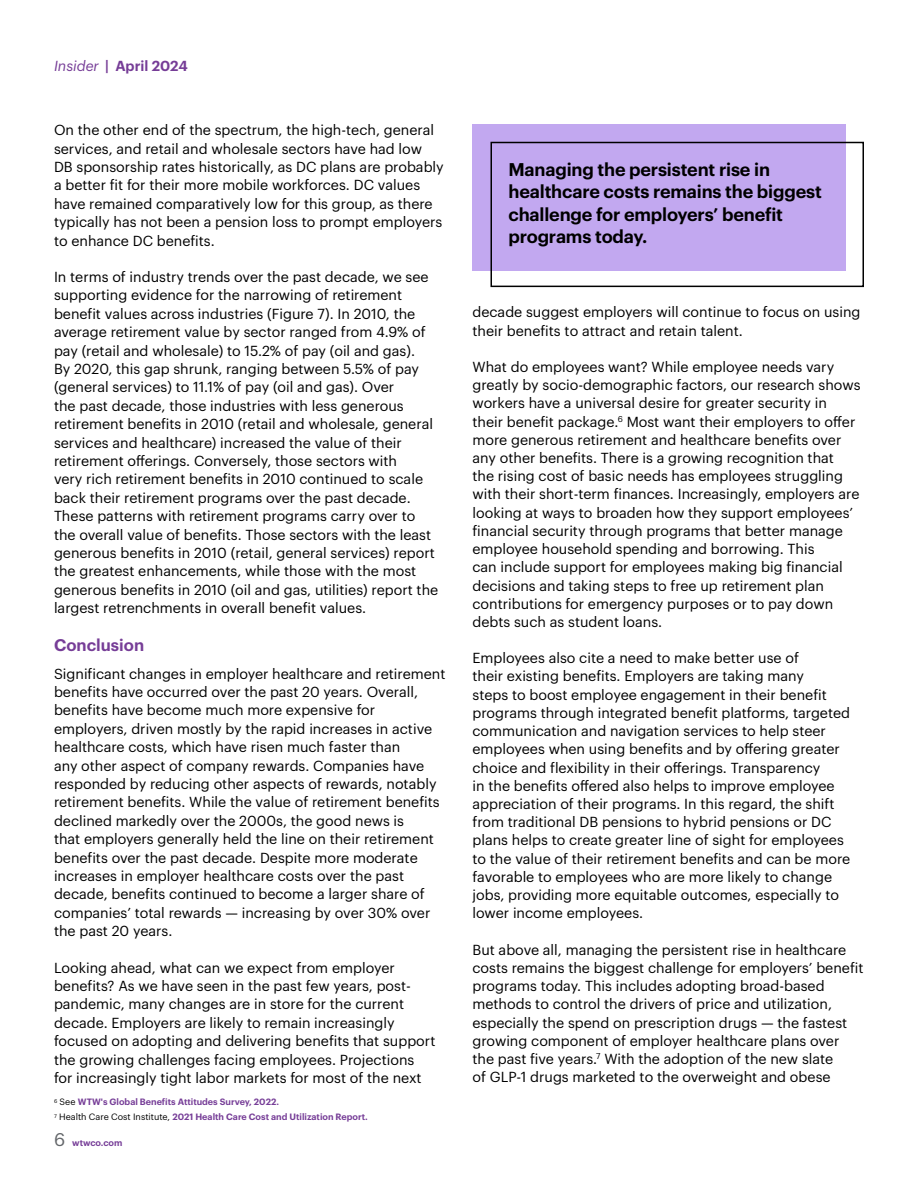
<style>
.page{position:relative;width:918px;height:1188px;background:#fff}
.page>*{position:absolute;margin:0;border:0;box-sizing:border-box;transform-origin:0 0}
.t1{font:600 18px/22.5px "Graphik";letter-spacing:-.01em;color:#000}
.t2{font:600 16.5px "Graphik";color:#763d97}
.t3{font:14.25px/18.5px "Graphik";color:#000}
.t4{font:600 14.25px "Graphik";color:#763d97}
.t5{font:600 9px/15px "Graphik";color:#763d97}
.s1{font-weight:400;font-style:italic}
.s2{font-weight:400;color:#000}
.s3{font-weight:400;font-size:18px;color:#63666a}
</style>
<div class="page">
<div style="left:490px;top:142px;width:374px;height:145px;border:2px solid #000"></div>
<div style="left:472px;top:124px;width:374px;height:146px;background:#c2a8f0"></div>
<p class="t4" style="left:54px;top:55px;width:135px"><span class="s1">Insider</span> | April 2024</p>
<p class="t3" style="left:54px;top:120px;width:391px">On the other end of the spectrum, the high-tech, general services, and retail and wholesale sectors have had low DB sponsorship rates historically, as DC plans are probably a better fit for their more mobile workforces. DC values have remained comparatively low for this group, as there typically has not been a pension loss to prompt employers to enhance DC benefits.</p>
<p class="t3" style="left:54px;top:266px;width:386px">In terms of industry trends over the past decade, we see supporting evidence for the narrowing of retirement benefit values across industries (Figure 7). In 2010, the average retirement value by sector ranged from 4.9% of pay (retail and wholesale) to 15.2% of pay (oil and gas).<br>By 2020, this gap shrunk, ranging between 5.5% of pay (general services) to 11.1% of pay (oil and gas). Over<br>the past decade, those industries with less generous retirement benefits in 2010 (retail and wholesale, general services and healthcare) increased the value of their retirement offerings. Conversely, those sectors with<br>very rich retirement benefits in 2010 continued to scale back their retirement programs over the past decade.<br>These patterns with retirement programs carry over to the overall value of benefits. Those sectors with the least generous benefits in 2010 (retail, general services) report the greatest enhancements, while those with the most generous benefits in 2010 (oil and gas, utilities) report the largest retrenchments in overall benefit values.</p>
<p class="t2" style="left:54px;top:633px;width:92px">Conclusion</p>
<p class="t3" style="left:54px;top:663px;width:393px">Significant changes in employer healthcare and retirement benefits have occurred over the past 20 years. Overall, benefits have become much more expensive for employers, driven mostly by the rapid increases in active healthcare costs, which have risen much faster than<br>any other aspect of company rewards. Companies have responded by reducing other aspects of rewards, notably retirement benefits. While the value of retirement benefits declined markedly over the 2000s, the good news is<br>that employers generally held the line on their retirement benefits over the past decade. Despite more moderate increases in employer healthcare costs over the past decade, benefits continued to become a larger share of companies’ total rewards — increasing by over 30% over the past 20 years.</p>
<p class="t3" style="left:54px;top:957px;width:383px">Looking ahead, what can we expect from employer benefits? As we have seen in the past few years, post&shy;pandemic, many changes are in store for the current decade. Employers are likely to remain increasingly focused on adopting and delivering benefits that support the growing challenges facing employees. Projections for increasingly tight labor markets for most of the next</p>
<p class="t5" style="left:54px;top:1094px;width:315px"><sup>6</sup> <span class="s2">See</span> WTW's Global Benefits Attitudes Survey, 2022.<br><sup>7</sup> <span class="s2">Health Care Cost Institute,</span> 2021 Health Care Cost and Utilization Report.</p>
<p class="t5" style="left:54px;top:1134px;width:70px"><span class="s3">6</span> wtwco.com</p>
<p class="t1" style="left:508px;top:156px;width:315px">Managing the persistent rise in healthcare costs remains the biggest challenge for employers’ benefit programs today.</p>
<p class="t3" style="left:472px;top:302px;width:389px">decade suggest employers will continue to focus on using their benefits to attract and retain talent.</p>
<p class="t3" style="left:472px;top:356px;width:390px">What do employees want? While employee needs vary greatly by socio-demographic factors, our research shows workers have a universal desire for greater security in their benefit package.<sup>6</sup> Most want their employers to offer more generous retirement and healthcare benefits over any other benefits. There is a growing recognition that<br>the rising cost of basic needs has employees struggling with their short-term finances. Increasingly, employers are looking at ways to broaden how they support employees’ financial security through programs that better manage employee household spending and borrowing. This<br>can include support for employees making big financial decisions and taking steps to free up retirement plan contributions for emergency purposes or to pay down debts such as student loans.</p>
<p class="t3" style="left:472px;top:648px;width:379px">Employees also cite a need to make better use of<br>their existing benefits. Employers are taking many<br>steps to boost employee engagement in their benefit programs through integrated benefit platforms, targeted communication and navigation services to help steer employees when using benefits and by offering greater choice and flexibility in their offerings. Transparency<br>in the benefits offered also helps to improve employee appreciation of their programs. In this regard, the shift from traditional DB pensions to hybrid pensions or DC plans helps to create greater line of sight for employees to the value of their retirement benefits and can be more favorable to employees who are more likely to change jobs, providing more equitable outcomes, especially to lower income employees.</p>
<p class="t3" style="left:472px;top:939px;width:392px">But above all, managing the persistent rise in healthcare costs remains the biggest challenge for employers’ benefit programs today. This includes adopting broad-based methods to control the drivers of price and utilization, especially the spend on prescription drugs — the fastest growing component of employer healthcare plans over the past five years.<sup>7</sup> With the adoption of the new slate<br>of GLP-1 drugs marketed to the overweight and obese</p>
</div>
